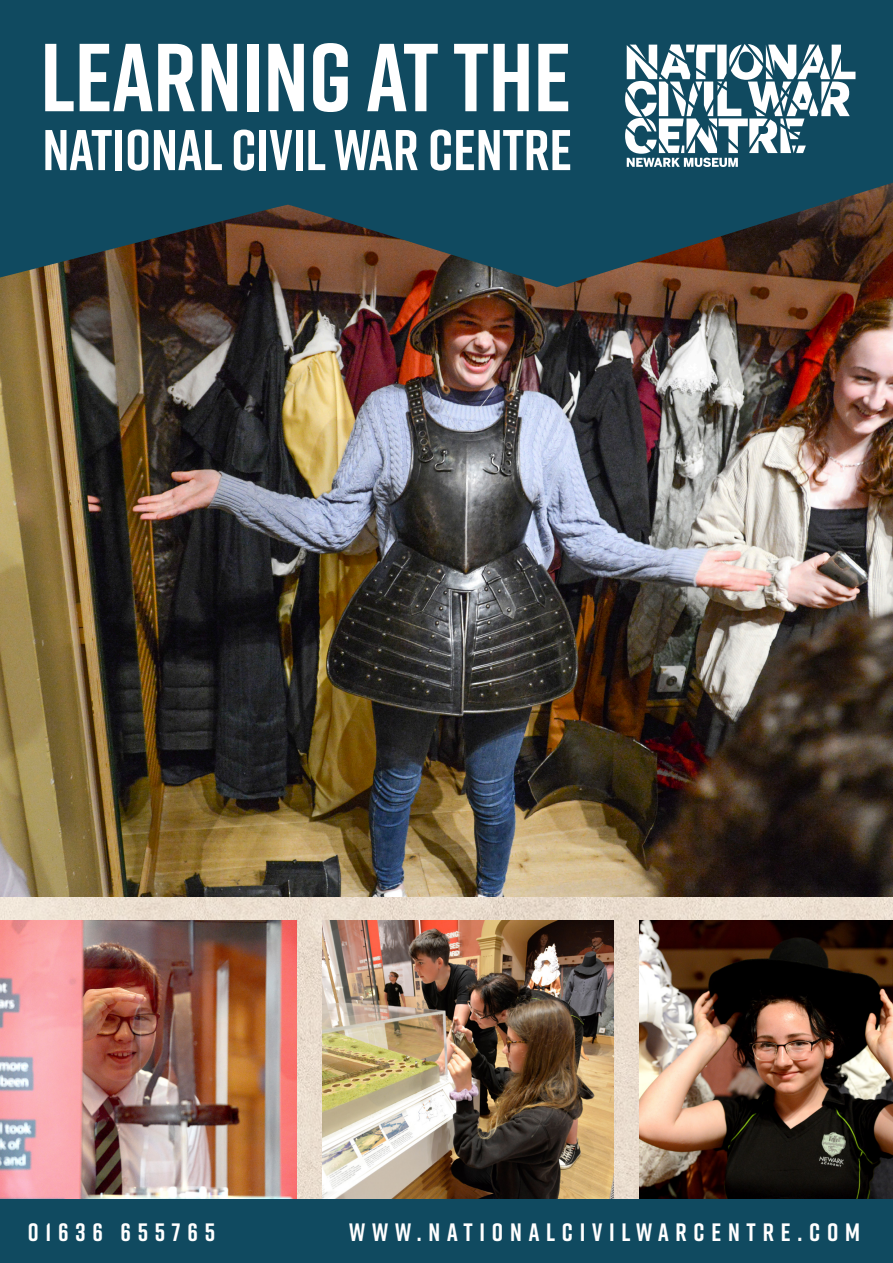
<style>
.page{position:relative;width:893px;height:1263px;background:#fff}
.page>*{position:absolute;margin:0;border:0;box-sizing:border-box;transform-origin:0 0}
.t1{font:700 96.3px "Rift";color:#fff}
.t2{font:700 57.3px "Rift";color:#fff}
.t3{font:700 25.05px "Rift";letter-spacing:.27em;color:#fff}
</style>
<div class="page">
<img style="left:0;top:897px;width:893px;height:302px">
<img style="left:0;top:287px;width:893px;height:610px">
<img style="left:0;top:920px;width:297px;height:279px">
<img style="left:323px;top:920px;width:290px;height:279px">
<img style="left:639px;top:920px;width:254px;height:279px">
<svg style="left:0;top:0;width:893px;height:287px;background:#1e4654"></svg>
<svg style="left:625px;top:44px;width:230px;height:123px"></svg>
<div style="left:0;top:1199px;width:893px;height:64px;background:#104a60"></div>
<p class="t1" style="left:40px;top:9px;width:532px">LEARNING AT THE</p>
<p class="t2" style="left:43px;top:109px;width:531px">NATIONAL CIVIL WAR CENTRE</p>
<p class="t3" style="left:28px;top:1214px;width:189px">01636 655765</p>
<p class="t3" style="left:349px;top:1214px;width:512px">WWW.NATIONALCIVILWARCENTRE.COM</p>
</div>
